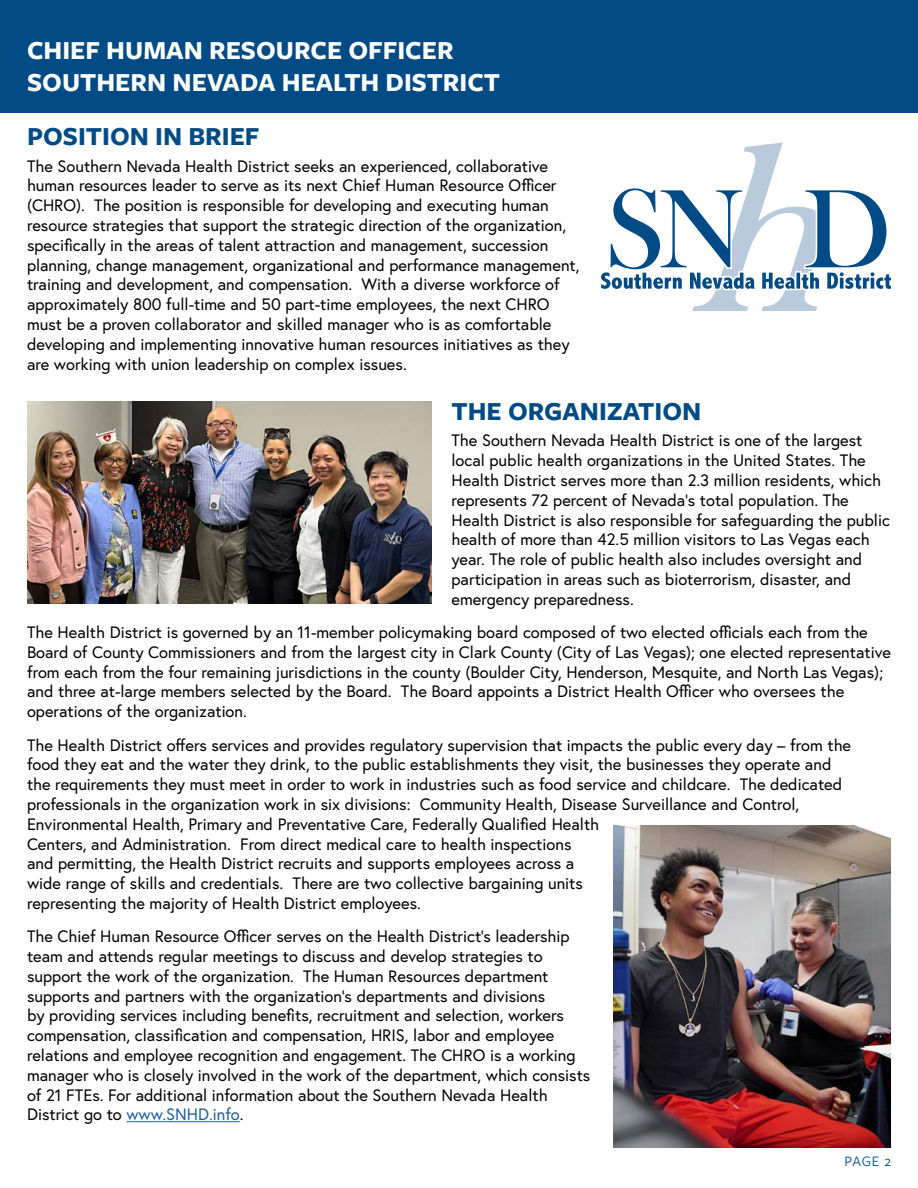
<style>
.page{position:relative;width:918px;height:1188px;background:#fff}
.page>*{position:absolute;margin:0;border:0;box-sizing:border-box;transform-origin:0 0}
.t1{font:700 27px/32.4px "Freight Sans Pro";color:#fff}
.t2{font:700 27px "Freight Sans Pro";color:#004b85}
.t3{font:16.5px/19.8px "Europa";color:#000}
.t4{font:15px "Freight Sans Pro";color:#004b85}
.s1{color:#215e9e}
</style>
<div class="page">
<div style="left:0;top:0;width:918px;height:112px;background:#004b85"></div>
<hr style="left:126px;top:1121px;width:114px;height:1px;background:#215e9e">
<svg style="left:601px;top:142px;width:290px;height:169px"></svg>
<img style="left:27px;top:401px;width:404px;height:202px">
<img style="left:613px;top:825px;width:278px;height:322px">
<h1 class="t1" style="left:27px;top:33px;width:475px">CHIEF HUMAN RESOURCE OFFICER<br>SOUTHERN NEVADA HEALTH DISTRICT</h1>
<h1 class="t2" style="left:27px;top:118px;width:234px">POSITION IN BRIEF</h1>
<p class="t3" style="left:27px;top:156px;width:554px">The Southern Nevada Health District seeks an experienced, collaborative human resources leader to serve as its next Chief Human Resource Officer (CHRO). The position is responsible for developing and executing human resource strategies that support the strategic direction of the organization, specifically in the areas of talent attraction and management, succession planning, change management, organizational and performance management, training and development, and compensation. With a diverse workforce of approximately 800 full-time and 50 part-time employees, the next CHRO must be a proven collaborator and skilled manager who is as comfortable developing and implementing innovative human resources initiatives as they are working with union leadership on complex issues.</p>
<h1 class="t2" style="left:452px;top:392px;width:251px">THE ORGANIZATION</h1>
<p class="t3" style="left:452px;top:430px;width:440px">The Southern Nevada Health District is one of the largest local public health organizations in the United States. The Health District serves more than 2.3 million residents, which represents 72 percent of Nevada’s total population. The Health District is also responsible for safeguarding the public health of more than 42.5 million visitors to Las Vegas each year. The role of public health also includes oversight and participation in areas such as bioterrorism, disaster, and emergency preparedness.</p>
<p class="t3" style="left:27px;top:622px;width:865px">The Health District is governed by an 11-member policymaking board composed of two elected officials each from the Board of County Commissioners and from the largest city in Clark County (City of Las Vegas); one elected representative from each from the four remaining jurisdictions in the county (Boulder City, Henderson, Mesquite, and North Las Vegas); and three at-large members selected by the Board. The Board appoints a District Health Officer who oversees the operations of the organization.</p>
<p class="t3" style="left:27px;top:735px;width:826px">The Health District offers services and provides regulatory supervision that impacts the public every day – from the food they eat and the water they drink, to the public establishments they visit, the businesses they operate and the requirements they must meet in order to work in industries such as food service and childcare. The dedicated professionals in the organization work in six divisions: Community Health, Disease Surveillance and Control, Environmental Health, Primary and Preventative Care, Federally Qualified Health<br>Centers, and Administration. From direct medical care to health inspections<br>and permitting, the Health District recruits and supports employees across a<br>wide range of skills and credentials. There are two collective bargaining units<br>representing the majority of Health District employees.</p>
<p class="t3" style="left:27px;top:926px;width:565px">The Chief Human Resource Officer serves on the Health District’s leadership team and attends regular meetings to discuss and develop strategies to support the work of the organization. The Human Resources department supports and partners with the organization’s departments and divisions<br>by providing services including benefits, recruitment and selection, workers compensation, classification and compensation, HRIS, labor and employee relations and employee recognition and engagement. The CHRO is a working manager who is closely involved in the work of the department, which consists of 21 FTEs. For additional information about the Southern Nevada Health District go to <span class="s1">www.SNHD.info</span>.</p>
<p class="t4" style="left:844px;top:1151px;width:48px">PAGE 2</p>
</div>
